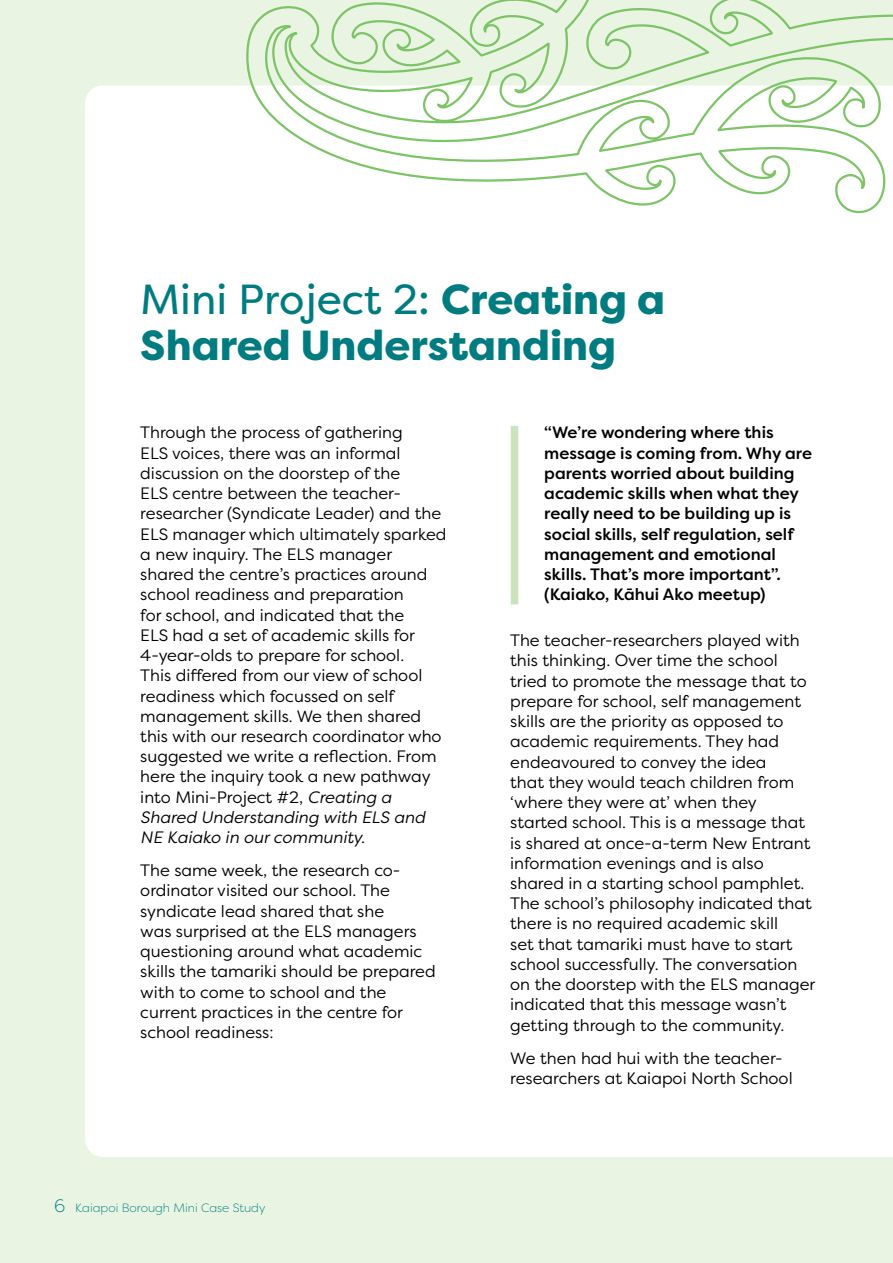
<style>
.page{position:relative;width:893px;height:1263px;background:#e9f4e3}
.page>*{position:absolute;margin:0;border:0;box-sizing:border-box;transform-origin:0 0}
.t1{font:800 42px/45.3px "Filson Pro";color:#007c81}
.t2{font:16.5px/20.2px "Filson Pro";color:#000}
.t3{font:500 16.5px/20.2px "Filson Pro";color:#000}
.t4{font:300 12px "Filson Pro";color:#007c81}
.s1{font-weight:400}
.s2{font-style:italic}
.s3{font-size:18px}
</style>
<div class="page">
<div style="left:85px;top:85px;width:808px;height:1072px;background:#fff"></div>
<div style="left:511px;top:426px;width:7px;height:178px;background:#c9e4bd"></div>
<svg style="left:238px;top:0;width:655px;height:260px"></svg>
<h1 class="t1" style="left:140px;top:278px;width:526px"><span class="s1">Mini Project 2:</span> Creating a<br>Shared Understanding</h1>
<p class="t2" style="left:140px;top:422px;width:308px">Through the process of gathering<br>ELS voices, there was an informal discussion on the doorstep of the<br>ELS centre between the teacher&shy;researcher (Syndicate Leader) and the ELS manager which ultimately sparked a new inquiry. The ELS manager shared the centre’s practices around school readiness and preparation<br>for school, and indicated that the<br>ELS had a set of academic skills for 4-year-olds to prepare for school.<br>This differed from our view of school readiness which focussed on self management skills. We then shared this with our research coordinator who suggested we write a reflection. From here the inquiry took a new pathway into Mini-Project #2, <span class="s2">Creating a Shared Understanding with ELS and NE Kaiako in our community.</span></p>
<p class="t2" style="left:140px;top:860px;width:297px">The same week, the research co&shy;ordinator visited our school. The syndicate lead shared that she<br>was surprised at the ELS managers questioning around what academic skills the tamariki should be prepared with to come to school and the current practices in the centre for school readiness:</p>
<p class="t4" style="left:54px;top:1200px;width:213px"><span class="s3">6</span> Kaiapoi Borough Mini Case Study</p>
<p class="t3" style="left:544px;top:422px;width:269px">“We’re wondering where this message is coming from. Why are parents worried about building academic skills when what they really need to be building up is social skills, self regulation, self management and emotional skills. That’s more important”. (Kaiako, Kāhui Ako meetup)</p>
<p class="t2" style="left:510px;top:630px;width:307px">The teacher-researchers played with this thinking. Over time the school tried to promote the message that to prepare for school, self management skills are the priority as opposed to academic requirements. They had endeavoured to convey the idea<br>that they would teach children from ‘where they were at’ when they started school. This is a message that is shared at once-a-term New Entrant information evenings and is also shared in a starting school pamphlet.<br>The school’s philosophy indicated that there is no required academic skill<br>set that tamariki must have to start school successfully. The conversation on the doorstep with the ELS manager indicated that this message wasn’t getting through to the community.</p>
<p class="t2" style="left:510px;top:1047px;width:284px">We then had hui with the teacher&shy;researchers at Kaiapoi North School</p>
</div>
